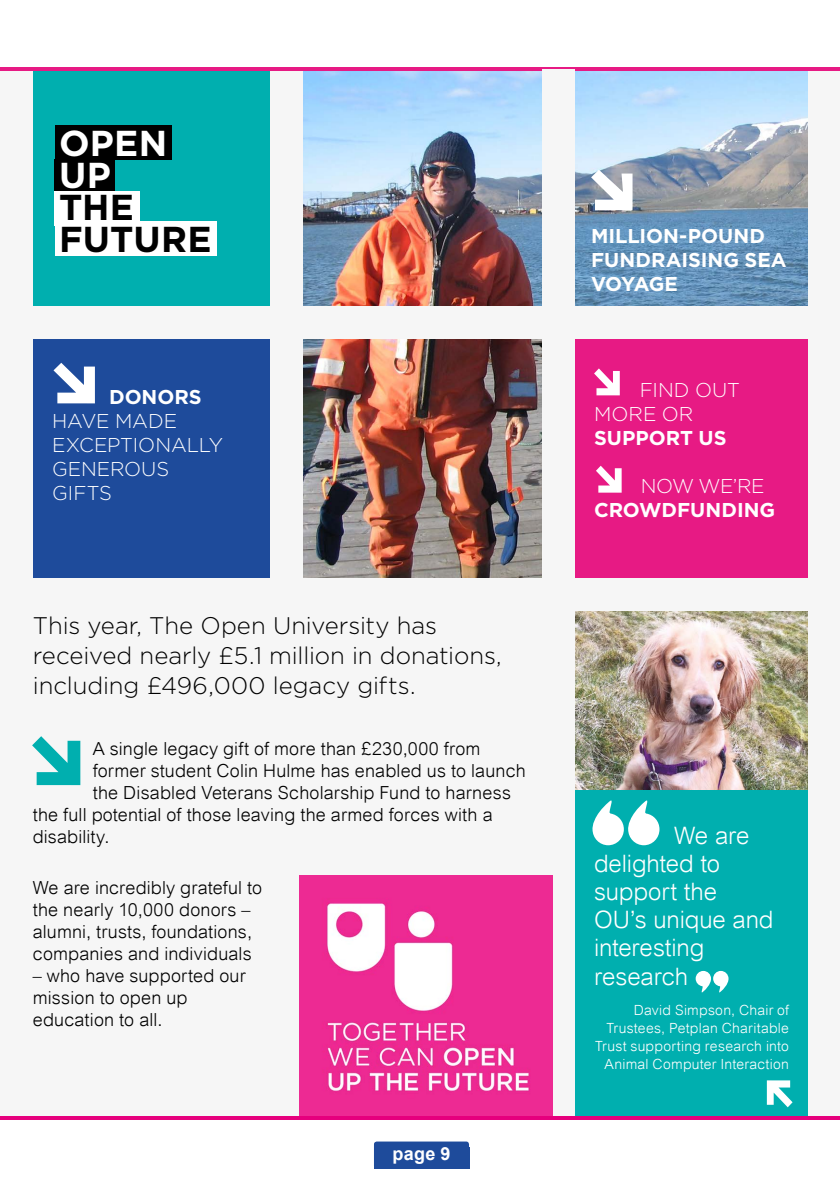
<style>
.page{position:relative;width:840px;height:1191px;background:#fff}
.page>*{position:absolute;margin:0;border:0;box-sizing:border-box;transform-origin:0 0}
.t1{font:700 36px/32px "Gotham";letter-spacing:.005em;color:#000}
.t2{font:700 36px/32px "Gotham";letter-spacing:.005em;color:#fff}
.t3{font:300 24px/30px "Gotham";letter-spacing:-.005em;color:#000}
.t4{font:300 24px/28.2px "Arial";letter-spacing:-.005em;color:#fff}
.t5{font:700 20px/24px "Gotham";color:#fff}
.t6{font:300 20px/24px "Gotham";letter-spacing:-.005em;color:#fff}
.t7{font:300 18px/22px "Arial";letter-spacing:.01em;color:#000}
.t8{font:700 18px "Arial";color:#fff}
.t9{font:300 14px/18px "Arial";letter-spacing:.015em;color:#fff;text-align:right}
</style>
<div class="page">
<div style="left:26px;top:595px;width:797px;height:521px;background:#f6f6f6"></div>
<img style="left:303px;top:71px;width:505px;height:507px">
<div style="left:32px;top:338px;width:242px;height:246px;background:#1e4b9b"></div>
<div style="left:33px;top:71px;width:242px;height:239px;background:#00afaf"></div>
<div style="left:270px;top:69px;width:33px;height:524px;background:#f6f6f6"></div>
<div style="left:0;top:69px;width:32px;height:1049px;background:#f6f6f6"></div>
<div style="left:55px;top:126px;width:116px;height:34px;background:#000"></div>
<div style="left:55px;top:159px;width:60px;height:33px;background:#000"></div>
<div style="left:55px;top:191px;width:85px;height:34px;background:#fff"></div>
<div style="left:55px;top:222px;width:161px;height:34px;background:#fff"></div>
<svg style="left:590px;top:170px;width:42px;height:40px"></svg>
<div style="left:567px;top:784px;width:255px;height:336px;background:#00afaf"></div>
<img style="left:574px;top:611px;width:234px;height:178px">
<div style="left:374px;top:1141px;width:95px;height:27px;background:#1e4b9b;border-radius:3px"></div>
<div style="left:374px;top:1147px;width:95px;height:21px;background:#1e4b9b"></div>
<svg style="left:53px;top:363px;width:42px;height:40px"></svg>
<div style="left:558px;top:324px;width:255px;height:271px;background:#e71a84"></div>
<div style="left:26px;top:307px;width:794px;height:32px;background:#f6f6f6"></div>
<div style="left:8px;top:579px;width:811px;height:32px;background:#f6f6f6"></div>
<div style="left:808px;top:71px;width:31px;height:1049px;background:#f6f6f6"></div>
<hr style="left:0;top:68px;width:839px;height:3px;background:#e71a84">
<svg style="left:32px;top:736px;width:48px;height:49px"></svg>
<svg style="left:592px;top:800px;width:67px;height:45px"></svg>
<svg style="left:695px;top:971px;width:33px;height:22px"></svg>
<svg style="left:766px;top:1080px;width:26px;height:27px"></svg>
<svg style="left:594px;top:368px;width:25px;height:27px"></svg>
<svg style="left:596px;top:466px;width:25px;height:26px"></svg>
<div style="left:542px;top:69px;width:32px;height:1051px;background:#f6f6f6"></div>
<img style="left:299px;top:875px;width:253px;height:241px">
<hr style="left:0;top:1116px;width:839px;height:4px;background:#e6007d">
<h1 class="t2" style="left:59px;top:127px;width:109px">OPEN<br>UP</h1>
<h1 class="t1" style="left:59px;top:191px;width:154px">THE<br>FUTURE</h1>
<p class="t5" style="left:109px;top:384px;width:94px">DONORS</p>
<p class="t6" style="left:52px;top:408px;width:172px">HAVE MADE<br>EXCEPTIONALLY<br>GENEROUS<br>GIFTS</p>
<h2 class="t3" style="left:33px;top:610px;width:470px">This year, The Open University has received nearly £5.1 million in donations, including £496,000 legacy gifts.</h2>
<p class="t5" style="left:590px;top:223px;width:197px">MILLION-POUND<br>FUNDRAISING SEA<br>VOYAGE</p>
<p class="t6" style="left:593px;top:377px;width:147px;text-indent:46px">FIND OUT<br>MORE OR</p>
<p class="t5" style="left:593px;top:425px;width:134px">SUPPORT US</p>
<p class="t6" style="left:640px;top:473px;width:125px">NOW WE’RE</p>
<p class="t5" style="left:593px;top:497px;width:182px">CROWDFUNDING</p>
<p class="t7" style="left:93px;top:738px;width:389px">A single legacy gift of more than £230,000 from</p>
<p class="t7" style="left:93px;top:760px;width:434px">former student Colin Hulme has enabled us to launch</p>
<p class="t7" style="left:93px;top:782px;width:419px">the Disabled Veterans Scholarship Fund to harness</p>
<p class="t7" style="left:33px;top:804px;width:461px">the full potential of those leaving the armed forces with a</p>
<p class="t7" style="left:33px;top:826px;width:78px">disability.</p>
<h2 class="t4" style="left:593px;top:821px;width:181px;text-indent:80px">We are delighted to support the<br>OU’s unique and interesting research</h2>
<p class="t9" style="left:595px;top:1001px;width:195px">David Simpson, Chair of<br>Trustees, Petplan Charitable<br>Trust supporting research into<br>Animal Computer Interaction</p>
<p class="t7" style="left:33px;top:876px;width:231px">We are incredibly grateful to the nearly 10,000 donors – alumni, trusts, foundations, companies and individuals</p>
<p class="t7" style="left:33px;top:964px;width:214px">– who have supported our mission to open up education to all.</p>
<p class="t8" style="left:392px;top:1141px;width:59px">page 9</p>
</div>
